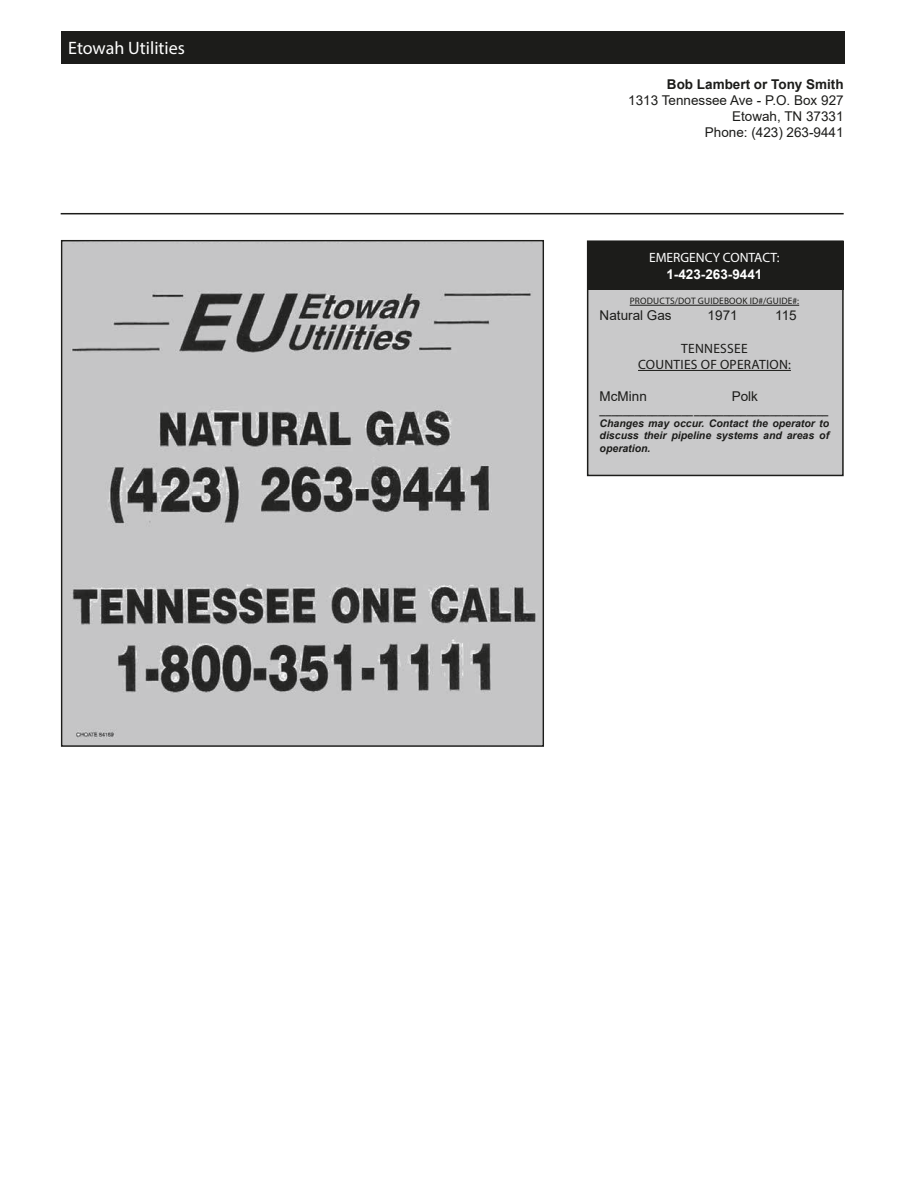
<style>
.page{position:relative;width:918px;height:1188px;background:#fff}
.page>*{position:absolute;margin:0;border:0;box-sizing:border-box;transform-origin:0 0}
.t1{font:18px "Myriad Pro";color:#fff}
.t2{font:13.5px/16.2px "Arial";color:#1c1c1a;text-align:right}
.t3{font:13.5px/16.2px "Myriad Pro";letter-spacing:.02em;color:#1c1c1a;text-align:center}
.t4{font:700 13.5px "Arial";color:#1c1c1a}
.t5{font:13.5px "Myriad Pro";color:#fff}
.t6{font:700 13.5px "Arial";color:#fff}
.t7{font:italic 700 10.5px/12.6px "Arial";color:#1c1c1a;text-align:justify}
.t8{font:9.3px "Myriad Pro";letter-spacing:.02em;color:#1c1c1a}
</style>
<div class="page">
<div style="left:588px;top:241px;width:255px;height:234px;background:#c9c9ca"></div>
<div style="left:587px;top:240px;width:257px;height:236px;border:2px solid #1c1c1a"></div>
<hr style="left:61px;top:213px;width:783px;height:1px;background:#1c1c1a">
<div style="left:62px;top:31px;width:783px;height:33px;background:#1c1c1a"></div>
<div style="left:587px;top:241px;width:257px;height:49px;background:#1c1c1a"></div>
<hr style="left:630px;top:305px;width:169px;height:1px;background:#1c1c1a">
<hr style="left:638px;top:370px;width:153px;height:1px;background:#1c1c1a">
<img style="left:63px;top:242px;width:479px;height:503px">
<h1 class="t1" style="left:68px;top:37px;width:118px">Etowah Utilities</h1>
<p class="t4" style="left:667px;top:74px;width:178px">Bob Lambert or Tony Smith</p>
<p class="t2" style="left:628px;top:92px;width:217px">1313 Tennessee Ave - P.O. Box 927<br>Etowah, TN 37331<br>Phone: (423) 263-9441</p>
<p class="t5" style="left:649px;top:250px;width:132px">EMERGENCY CONTACT:</p>
<p class="t6" style="left:666px;top:264px;width:98px">1-423-263-9441</p>
<p class="t8" style="left:630px;top:295px;width:171px">PRODUCTS/DOT GUIDEBOOK ID#/GUIDE#:</p>
<p class="t2" style="left:600px;top:308px;width:74px">Natural Gas</p>
<p class="t2" style="left:708px;top:308px;width:32px">1971</p>
<p class="t2" style="left:775px;top:308px;width:23px">115</p>
<p class="t3" style="left:638px;top:340px;width:154px">TENNESSEE<br>COUNTIES OF OPERATION:</p>
<p class="t2" style="left:600px;top:389px;width:49px">McMinn</p>
<p class="t2" style="left:732px;top:389px;width:28px">Polk</p>
<p class="t7" style="left:600px;top:404px;width:231px">_______________________________________ Changes may occur. Contact the operator to discuss their pipeline systems and areas of operation.</p>
</div>
